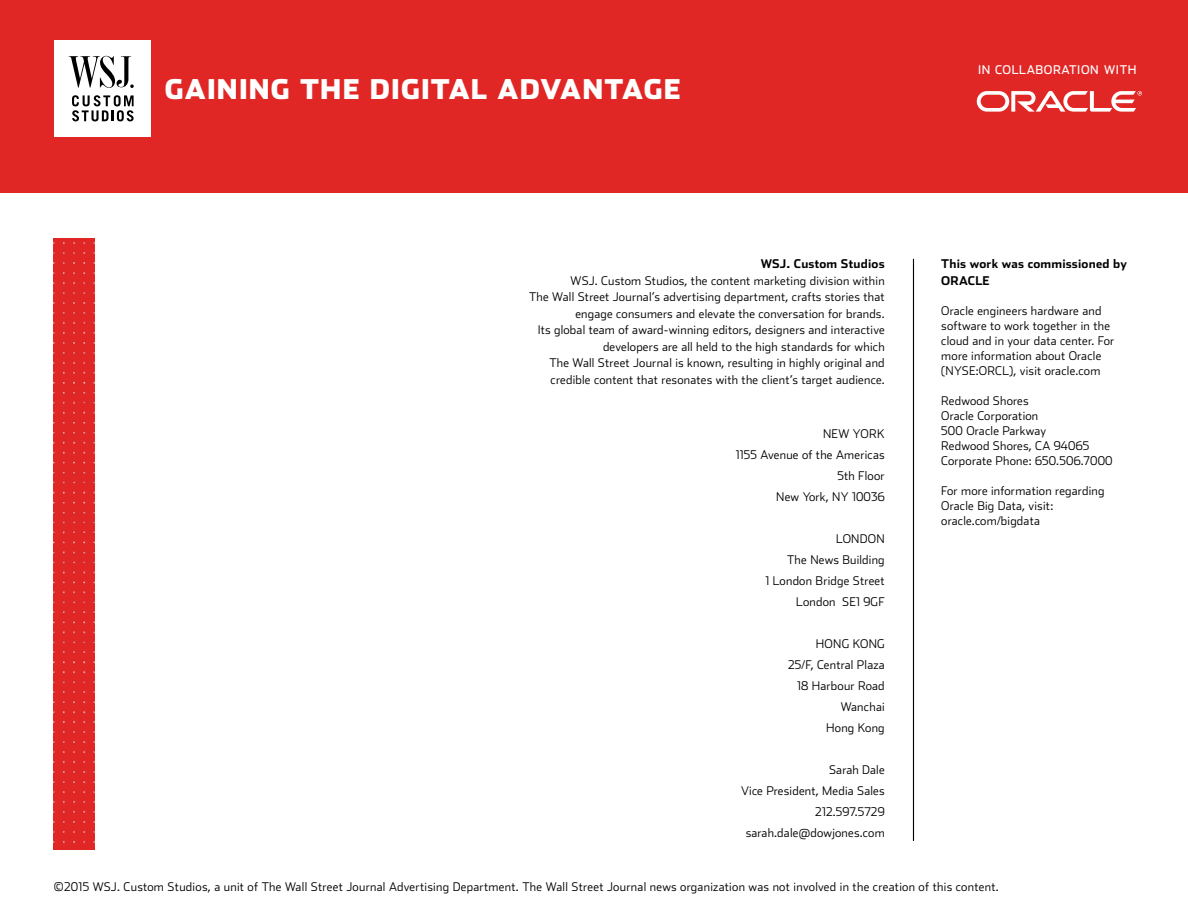
<style>
.page{position:relative;width:1188px;height:918px;background:#fff}
.page>*{position:absolute;margin:0;border:0;box-sizing:border-box;transform-origin:0 0}
.t1{font:900 27px "Stainless";letter-spacing:.045em;color:#fff}
.t2{font:300 12px/21px "Stainless";letter-spacing:.02em;color:#000;text-align:right}
.t3{font:700 12px/16.5px "Stainless";letter-spacing:.02em;color:#000}
.t4{font:12px "Stainless";letter-spacing:.05em;color:#fff}
</style>
<div class="page">
<hr style="left:913px;top:259px;width:1px;height:582px;background:#000">
<div style="left:0;top:0;width:1188px;height:193px;background:#e12726"></div>
<div style="left:54px;top:40px;width:97px;height:97px;background:#fff"></div>
<svg style="left:72px;top:95px;width:62px;height:26px"></svg>
<svg style="left:69px;top:56px;width:65px;height:32px"></svg>
<svg style="left:977px;top:91px;width:165px;height:21px"></svg>
<img style="left:53px;top:238px;width:42px;height:612px">
<h1 class="t1" style="left:165px;top:72px;width:517px">GAINING THE DIGITAL ADVANTAGE</h1>
<p class="t4" style="left:978px;top:63px;width:160px">IN COLLABORATION WITH</p>
<p class="t3" style="left:761px;top:256px;width:125px">WSJ. Custom Studios</p>
<p class="t2" style="left:529px;top:272px;width:357px;line-height:16.5px">WSJ. Custom Studios, the content marketing division within<br>The Wall Street Journal’s advertising department, crafts stories that engage consumers and elevate the conversation for brands.<br>Its global team of award-winning editors, designers and interactive developers are all held to the high standards for which<br>The Wall Street Journal is known, resulting in highly original and credible content that resonates with the client’s target audience.</p>
<p class="t2" style="left:736px;top:423px;width:150px">NEW YORK<br>1155 Avenue of the Americas<br>5th Floor<br>New York, NY 10036</p>
<p class="t2" style="left:766px;top:528px;width:121px">LONDON<br>The News Building<br>1 London Bridge Street<br>London SE1 9GF</p>
<p class="t2" style="left:788px;top:633px;width:98px">HONG KONG<br>25/F, Central Plaza<br>18 Harbour Road<br>Wanchai<br>Hong Kong</p>
<p class="t2" style="left:741px;top:759px;width:145px">Sarah Dale<br>Vice President, Media Sales<br>212.597.5729 sarah.dale@dowjones.com</p>
<p class="t3" style="left:941px;top:256px;width:187px">This work was commissioned by<br>ORACLE</p>
<p class="t2" style="left:941px;top:303px;width:175px;line-height:15px;text-align:left">Oracle engineers hardware and software to work together in the cloud and in your data center. For more information about Oracle (NYSE:ORCL), visit oracle.com</p>
<p class="t2" style="left:941px;top:393px;width:173px;line-height:15px;text-align:left">Redwood Shores<br>Oracle Corporation<br>500 Oracle Parkway<br>Redwood Shores, CA 94065<br>Corporate Phone: 650.506.7000</p>
<p class="t2" style="left:941px;top:483px;width:165px;line-height:15px;text-align:left">For more information regarding<br>Oracle Big Data, visit: oracle.com/bigdata</p>
<p class="t2" style="left:54px;top:876px;width:946px">©2015 WSJ. Custom Studios, a unit of The Wall Street Journal Advertising Department. The Wall Street Journal news organization was not involved in the creation of this content.</p>
</div>
